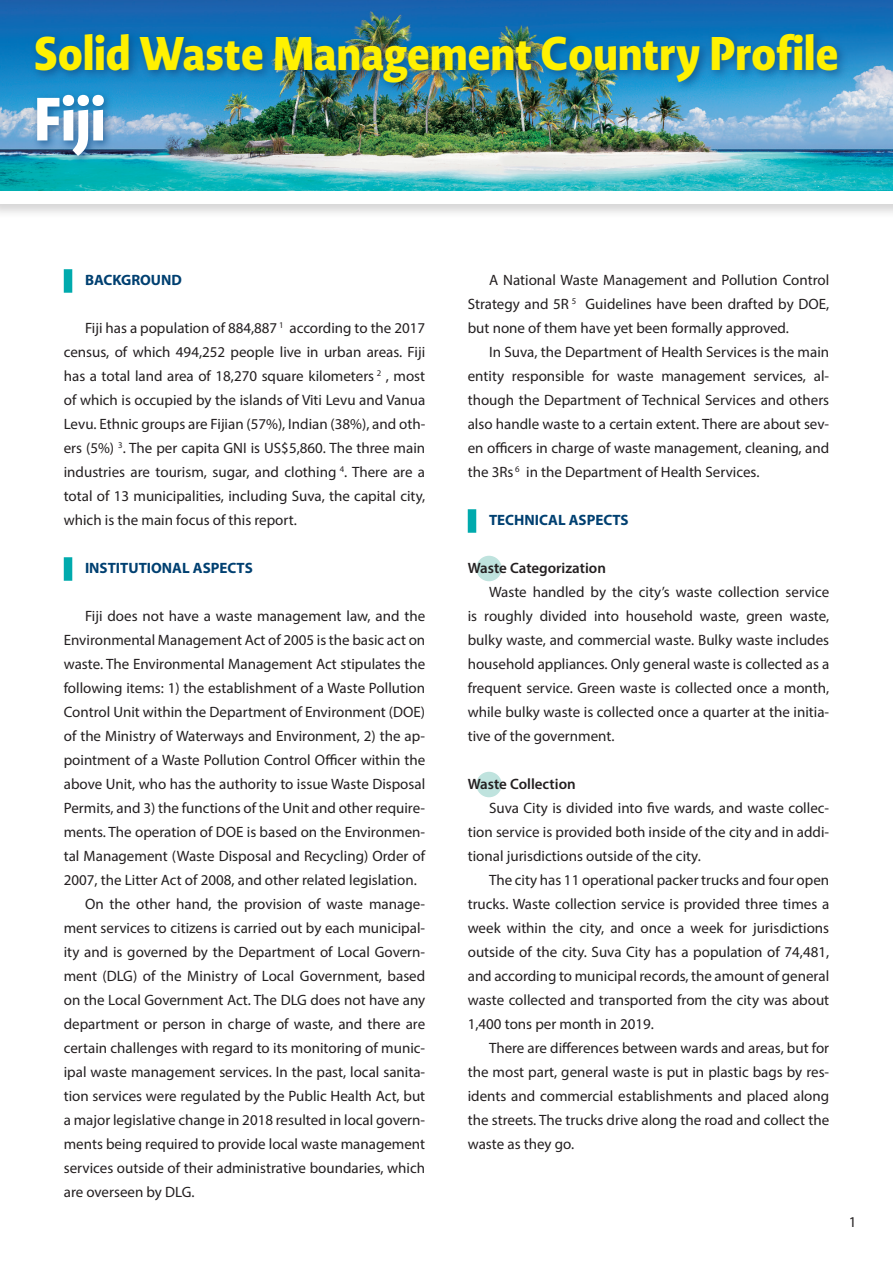
<style>
.page{position:relative;width:893px;height:1263px;background:#fff}
.page>*{position:absolute;margin:0;border:0;box-sizing:border-box;transform-origin:0 0}
.t1{font:900 60px "Novel Display X Cnd";color:#fff}
.t2{font:900 46.5px "Novel Display X Cnd";letter-spacing:.02em;color:#fff101}
.t3{font:15px/24px "Myriad Pro";color:#231f20;text-align:justify}
.t4{font:700 15px "Myriad Pro";color:#004071}
.t5{font:600 15px "Myriad Pro";color:#231f20}
</style>
<div class="page">
<img style="left:0;top:0;width:893px;height:188px">
<div style="left:30px;top:28px;width:818px;height:65px;background:#0e4d88;opacity:.75"></div>
<div style="left:0;top:188px;width:893px;height:31px;background:#231f20;opacity:.2"></div>
<div style="left:0;top:191px;width:893px;height:13px;background:#fff"></div>
<div style="left:32px;top:90px;width:83px;height:76px;background:#0e4d88;opacity:.75"></div>
<div style="left:64px;top:269px;width:8px;height:24px;background:#00aaad"></div>
<div style="left:64px;top:557px;width:8px;height:24px;background:#00aaad"></div>
<div style="left:468px;top:509px;width:8px;height:24px;background:#00aaad"></div>
<div style="left:476px;top:556px;width:26px;height:25px;background:#bfe3de;border-radius:50%"></div>
<div style="left:476px;top:772px;width:26px;height:25px;background:#bfe3de;border-radius:50%"></div>
<h2 class="t2" style="left:34px;top:22px;width:805px">Solid Waste Management Country Profile</h2>
<h1 class="t1" style="left:34px;top:79px;width:72px">Fiji</h1>
<p class="t4" style="left:85px;top:270px;width:98px">BACKGROUND</p>
<p class="t3" style="left:64px;top:315px;width:363px;text-indent:21px">Fiji has a population of 884,887 <sup>1</sup> according to the 2017 census, of which 494,252 people live in urban areas. Fiji has a total land area of 18,270 square kilometers <sup>2</sup> , most of which is occupied by the islands of Viti Levu and Vanua Levu. Ethnic groups are Fijian (57%), Indian (38%), and oth&shy;ers (5%) <sup>3</sup>. The per capita GNI is US$5,860. The three main industries are tourism, sugar, and clothing <sup>4</sup>. There are a total of 13 municipalities, including Suva, the capital city, which is the main focus of this report.</p>
<p class="t4" style="left:85px;top:558px;width:169px">INSTITUTIONAL ASPECTS</p>
<p class="t3" style="left:85px;top:603px;width:342px">Fiji does not have a waste management law, and the</p>
<p class="t3" style="left:64px;top:627px;width:363px">Environmental Management Act of 2005 is the basic act on</p>
<p class="t3" style="left:64px;top:651px;width:363px">waste. The Environmental Management Act stipulates the</p>
<p class="t3" style="left:64px;top:675px;width:363px">following items: 1) the establishment of a Waste Pollution</p>
<p class="t3" style="left:64px;top:699px;width:363px">Control Unit within the Department of Environment (DOE)</p>
<p class="t3" style="left:64px;top:723px;width:363px">of the Ministry of Waterways and Environment, 2) the ap-</p>
<p class="t3" style="left:64px;top:747px;width:363px">pointment of a Waste Pollution Control Officer within the</p>
<p class="t3" style="left:64px;top:771px;width:363px">above Unit, who has the authority to issue Waste Disposal</p>
<p class="t3" style="left:64px;top:795px;width:363px">Permits, and 3) the functions of the Unit and other require-</p>
<p class="t3" style="left:64px;top:819px;width:363px">ments. The operation of DOE is based on the Environmen-</p>
<p class="t3" style="left:64px;top:843px;width:363px">tal Management (Waste Disposal and Recycling) Order of</p>
<p class="t3" style="left:64px;top:867px;width:354px">2007, the Litter Act of 2008, and other related legislation.</p>
<p class="t3" style="left:85px;top:891px;width:342px">On the other hand, the provision of waste manage-</p>
<p class="t3" style="left:64px;top:915px;width:363px">ment services to citizens is carried out by each municipal-</p>
<p class="t3" style="left:64px;top:939px;width:363px">ity and is governed by the Department of Local Govern-</p>
<p class="t3" style="left:64px;top:963px;width:363px">ment (DLG) of the Ministry of Local Government, based</p>
<p class="t3" style="left:64px;top:987px;width:363px">on the Local Government Act. The DLG does not have any</p>
<p class="t3" style="left:64px;top:1011px;width:363px">department or person in charge of waste, and there are</p>
<p class="t3" style="left:64px;top:1035px;width:363px">certain challenges with regard to its monitoring of munic-</p>
<p class="t3" style="left:64px;top:1059px;width:363px">ipal waste management services. In the past, local sanita-</p>
<p class="t3" style="left:64px;top:1083px;width:363px">tion services were regulated by the Public Health Act, but</p>
<p class="t3" style="left:64px;top:1107px;width:363px">a major legislative change in 2018 resulted in local govern-</p>
<p class="t3" style="left:64px;top:1131px;width:363px">ments being required to provide local waste management</p>
<p class="t3" style="left:64px;top:1155px;width:363px">services outside of their administrative boundaries, which</p>
<p class="t3" style="left:64px;top:1179px;width:132px">are overseen by DLG.</p>
<p class="t3" style="left:468px;top:267px;width:363px;text-indent:21px">A National Waste Management and Pollution Control Strategy and 5R <sup>5</sup> Guidelines have been drafted by DOE, but none of them have yet been formally approved.</p>
<p class="t3" style="left:468px;top:339px;width:363px;text-indent:21px">In Suva, the Department of Health Services is the main entity responsible for waste management services, al&shy;though the Department of Technical Services and others also handle waste to a certain extent. There are about sev&shy;en officers in charge of waste management, cleaning, and the 3Rs <sup>6</sup> in the Department of Health Services.</p>
<p class="t4" style="left:489px;top:510px;width:141px">TECHNICAL ASPECTS</p>
<p class="t5" style="left:468px;top:558px;width:140px">Waste Categorization</p>
<p class="t3" style="left:468px;top:579px;width:363px;text-indent:21px">Waste handled by the city’s waste collection service is roughly divided into household waste, green waste, bulky waste, and commercial waste. Bulky waste includes household appliances. Only general waste is collected as a frequent service. Green waste is collected once a month, while bulky waste is collected once a quarter at the initia&shy;tive of the government.</p>
<p class="t5" style="left:468px;top:774px;width:109px">Waste Collection</p>
<p class="t3" style="left:468px;top:795px;width:363px;text-indent:21px">Suva City is divided into five wards, and waste collec&shy;tion service is provided both inside of the city and in addi&shy;tional jurisdictions outside of the city.</p>
<p class="t3" style="left:468px;top:867px;width:363px;text-indent:21px">The city has 11 operational packer trucks and four open trucks. Waste collection service is provided three times a week within the city, and once a week for jurisdictions outside of the city. Suva City has a population of 74,481, and according to municipal records, the amount of general waste collected and transported from the city was about 1,400 tons per month in 2019.</p>
<p class="t3" style="left:468px;top:1035px;width:363px;text-indent:21px">There are differences between wards and areas, but for the most part, general waste is put in plastic bags by res&shy;idents and commercial establishments and placed along the streets. The trucks drive along the road and collect the waste as they go.</p>
<p class="t3" style="left:849px;top:1210px;width:9px">1</p>
</div>
